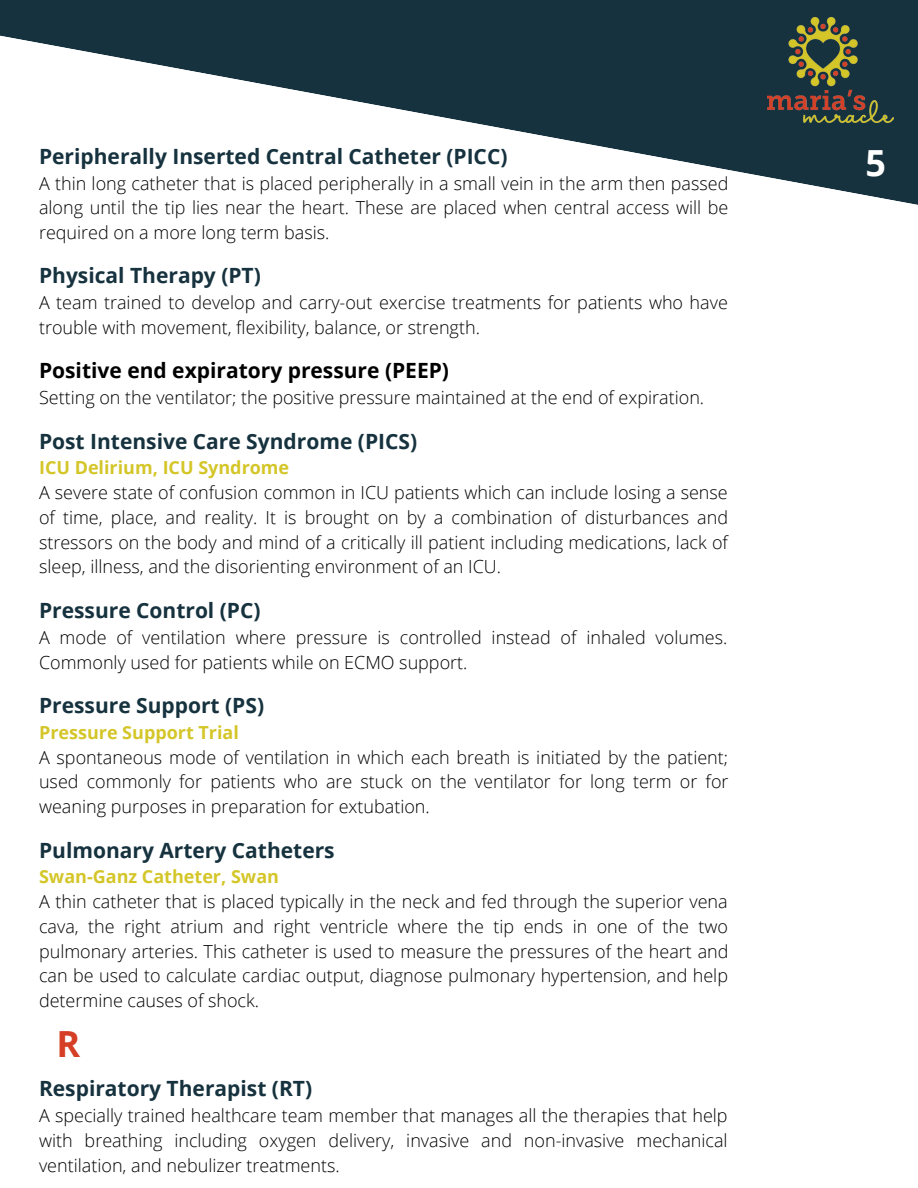
<style>
.page{position:relative;width:918px;height:1188px;background:#fff}
.page>*{position:absolute;margin:0;border:0;box-sizing:border-box;transform-origin:0 0}
.t1{font:700 36px "Open Sans";color:#d53f26}
.t2{font:700 36px "Open Sans";color:#fff}
.t3{font:700 21px "Open Sans";color:#16323e}
.t4{font:700 21px "Open Sans";color:#000}
.t5{font:300 18px/24.8px "Open Sans";color:#000;text-align:justify}
.t6{font:700 18px "Open Sans";color:#d4c629}
</style>
<div class="page">
<svg style="left:0;top:0;width:918px;height:205px;fill:#16323e"></svg>
<img style="left:768px;top:18px;width:126px;height:105px">
<p class="t3" style="left:39px;top:141px;width:470px">Peripherally Inserted Central Catheter (PICC)</p>
<p class="t5" style="left:39px;top:170px;width:691px">A thin long catheter that is placed peripherally in a small vein in the arm then passed along until the tip lies near the heart. These are placed when central access will be required on a more long term basis.</p>
<p class="t3" style="left:39px;top:261px;width:223px">Physical Therapy (PT)</p>
<p class="t5" style="left:39px;top:290px;width:690px">A team trained to develop and carry-out exercise treatments for patients who have trouble with movement, flexibility, balance, or strength.</p>
<p class="t4" style="left:39px;top:356px;width:412px">Positive end expiratory pressure (PEEP)</p>
<p class="t5" style="left:39px;top:385px;width:667px">Setting on the ventilator; the positive pressure maintained at the end of expiration.</p>
<p class="t3" style="left:39px;top:426px;width:380px">Post Intensive Care Syndrome (PICS)</p>
<p class="t6" style="left:39px;top:455px;width:252px">ICU Delirium, ICU Syndrome</p>
<p class="t5" style="left:39px;top:480px;width:691px">A severe state of confusion common in ICU patients which can include losing a sense of time, place, and reality. It is brought on by a combination of disturbances and stressors on the body and mind of a critically ill patient including medications, lack of sleep, illness, and the disorienting environment of an ICU.</p>
<p class="t3" style="left:39px;top:595px;width:223px">Pressure Control (PC)</p>
<p class="t5" style="left:39px;top:624px;width:690px">A mode of ventilation where pressure is controlled instead of inhaled volumes.<br>Commonly used for patients while on ECMO support.</p>
<p class="t3" style="left:39px;top:691px;width:227px">Pressure Support (PS)</p>
<p class="t6" style="left:39px;top:720px;width:201px">Pressure Support Trial</p>
<p class="t5" style="left:39px;top:744px;width:691px">A spontaneous mode of ventilation in which each breath is initiated by the patient; used commonly for patients who are stuck on the ventilator for long term or for weaning purposes in preparation for extubation.</p>
<p class="t3" style="left:39px;top:835px;width:297px">Pulmonary Artery Catheters</p>
<p class="t6" style="left:39px;top:864px;width:241px">Swan-Ganz Catheter, Swan</p>
<p class="t5" style="left:39px;top:889px;width:691px">A thin catheter that is placed typically in the neck and fed through the superior vena cava, the right atrium and right ventricle where the tip ends in one of the two pulmonary arteries. This catheter is used to measure the pressures of the heart and can be used to calculate cardiac output, diagnose pulmonary hypertension, and help determine causes of shock.</p>
<h1 class="t1" style="left:56px;top:1019px;width:25px">R</h1>
<p class="t3" style="left:39px;top:1074px;width:275px">Respiratory Therapist (RT)</p>
<p class="t5" style="left:39px;top:1103px;width:690px">A specially trained healthcare team member that manages all the therapies that help with breathing including oxygen delivery, invasive and non-invasive mechanical ventilation, and nebulizer treatments.</p>
<h1 class="t2" style="left:866px;top:138px;width:22px">5</h1>
</div>
